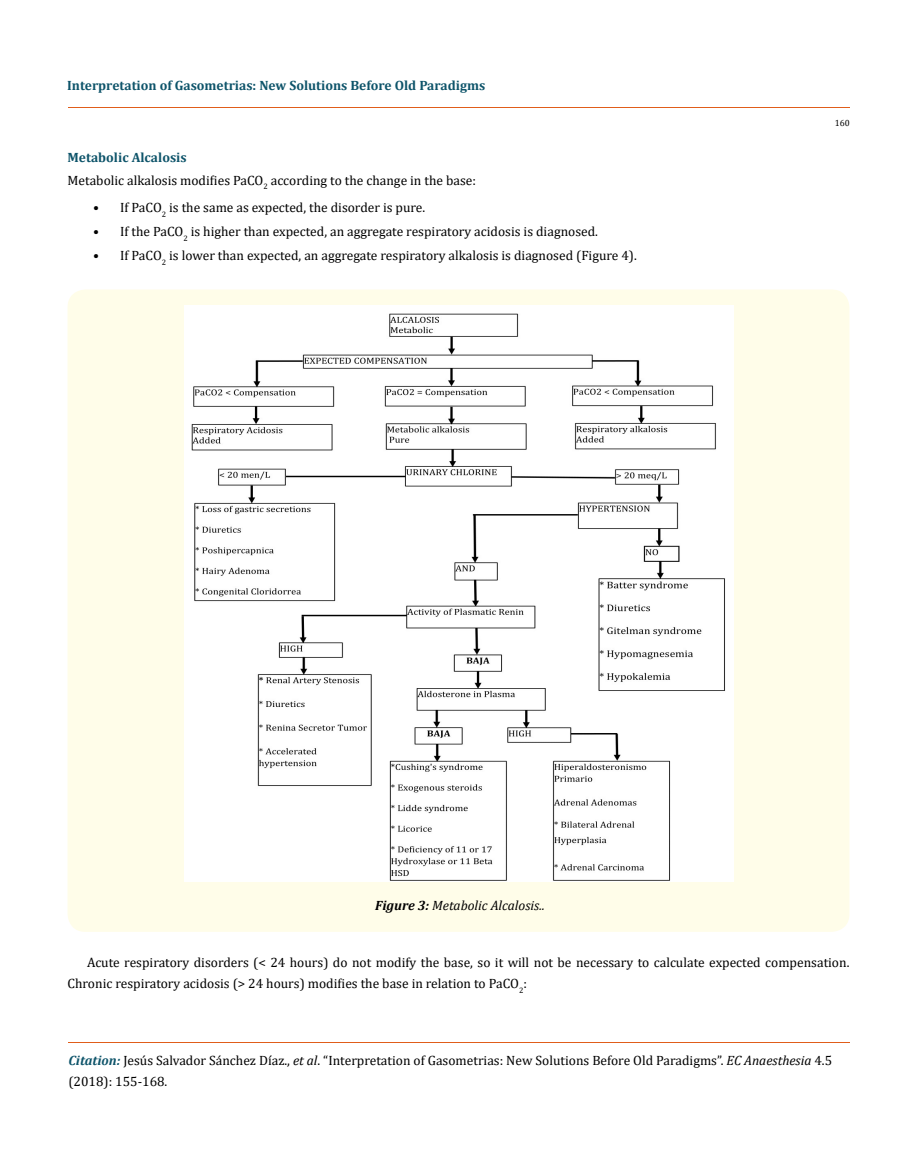
<style>
.page{position:relative;width:917px;height:1154px;background:#fff}
.page>*{position:absolute;margin:0;border:0;box-sizing:border-box;transform-origin:0 0}
.t1{font:13.5px/21px "Cambria";color:#000}
.t2{font:700 13.5px "Cambria";color:#0e546a}
.t3{font:italic 13.5px "Cambria";color:#000}
.t4{font:9px "Cambria";color:#000}
.s1{font-weight:700;color:#0e546a}
.s2{font-weight:700}
.s3{font-weight:700;font-style:italic;color:#0e546a}
.s4{font-style:italic}
</style>
<div class="page">
<hr style="left:68px;top:108px;width:781px;height:1px;background:#e05d1a">
<hr style="left:68px;top:1042px;width:781px;height:1px;background:#e05d1a">
<div style="left:68px;top:289px;width:781px;height:643px;background:#fffde9;border-radius:18px"></div>
<img style="left:184px;top:306px;width:549px;height:575px">
<p class="t2" style="left:67px;top:76px;width:419px">Interpretation of Gasometrias: New Solutions Before Old Paradigms</p>
<p class="t1" style="left:68px;top:147px;width:410px;line-height:22.4px"><span class="s1">Metabolic Alcalosis<br></span>Metabolic alkalosis modifies PaCO<sub>2</sub> according to the change in the base:</p>
<p class="t1" style="left:93px;top:197px;width:334px">• If PaCO<sub>2</sub> is the same as expected, the disorder is pure.</p>
<p class="t1" style="left:93px;top:221px;width:506px">• If the PaCO<sub>2</sub> is higher than expected, an aggregate respiratory acidosis is diagnosed.</p>
<p class="t1" style="left:93px;top:245px;width:545px">• If PaCO<sub>2</sub> is lower than expected, an aggregate respiratory alkalosis is diagnosed (Figure 4).</p>
<p class="t4" style="left:834px;top:118px;width:16px">160</p>
<p class="t3" style="left:375px;top:895px;width:171px"><span class="s2">Figure 3:</span> Metabolic Alcalosis..</p>
<p class="t1" style="left:68px;top:952px;width:783px;text-indent:19px">Acute respiratory disorders (&lt; 24 hours) do not modify the base, so it will not be necessary to calculate expected compensation.<br>Chronic respiratory acidosis (&gt; 24 hours) modifies the base in relation to PaCO<sub>2</sub>:</p>
<p class="t1" style="left:68px;top:1049px;width:765px"><span class="s3">Citation:</span> Jesús Salvador Sánchez Díaz., <span class="s4">et al</span>. “Interpretation of Gasometrias: New Solutions Before Old Paradigms”. <span class="s4">EC Anaesthesia</span> 4.5 (2018): 155-168.</p>
</div>
